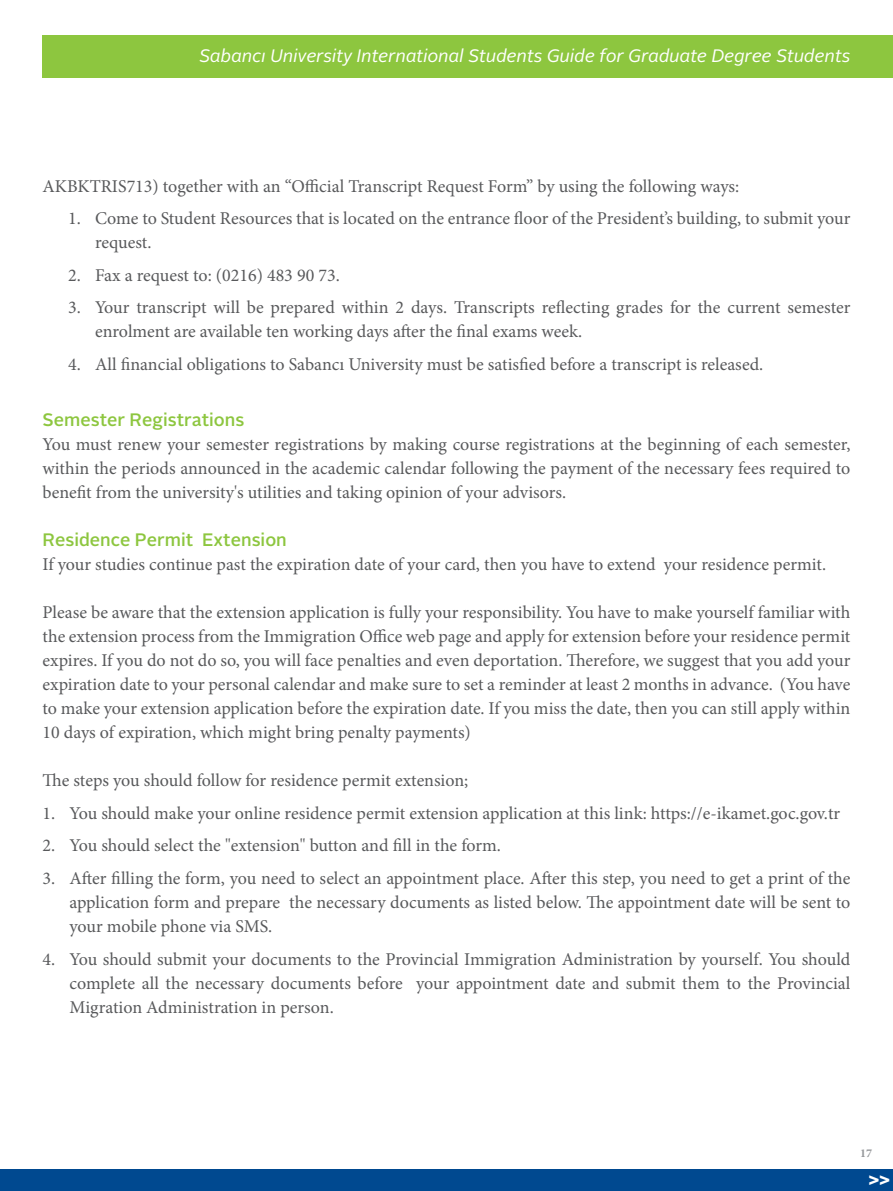
<style>
.page{position:relative;width:893px;height:1191px;background:#fff}
.page>*{position:absolute;margin:0;border:0;box-sizing:border-box;transform-origin:0 0}
.t1{font:18px/24px "Minion Pro";color:#58595b;text-align:justify}
.t2{font:italic 18px "Alright Sans";color:#fff}
.t3{font:500 18px "Alright Sans";color:#8dc63f}
.t4{font:700 18px "Alright Sans";color:#fff}
.t5{font:700 12px "Minion Pro";color:#939598}
</style>
<div class="page">
<div style="left:0;top:1169px;width:893px;height:22px;background:#004990"></div>
<div style="left:43px;top:35px;width:850px;height:42px;background:#8dc63f"></div>
<p class="t2" style="left:199px;top:44px;width:653px">Sabancı University International Students Guide for Graduate Degree Students</p>
<p class="t1" style="left:43px;top:174px;width:698px">AKBKTRIS713) together with an “Official Transcript Request Form” by using the following ways:</p>
<p class="t1" style="left:95px;top:207px;width:757px;text-indent:-27px">1. Come to Student Resources that is located on the entrance floor of the President’s building, to submit your request.</p>
<p class="t1" style="left:68px;top:263px;width:273px">2. Fax a request to: (0216) 483 90 73.</p>
<p class="t1" style="left:95px;top:296px;width:757px;text-indent:-27px">3. Your transcript will be prepared within 2 days. Transcripts reflecting grades for the current semester enrolment are available ten working days after the final exams week.</p>
<p class="t1" style="left:68px;top:352px;width:697px">4. All financial obligations to Sabancı University must be satisfied before a transcript is released.</p>
<p class="t3" style="left:43px;top:407px;width:203px">Semester Registrations</p>
<p class="t1" style="left:43px;top:433px;width:809px">You must renew your semester registrations by making course registrations at the beginning of each semester, within the periods announced in the academic calendar following the payment of the necessary fees required to benefit from the university's utilities and taking opinion of your advisors.</p>
<p class="t3" style="left:43px;top:527px;width:246px">Residence Permit Extension</p>
<p class="t1" style="left:43px;top:553px;width:785px">If your studies continue past the expiration date of your card, then you have to extend your residence permit.</p>
<p class="t1" style="left:43px;top:601px;width:809px">Please be aware that the extension application is fully your responsibility. You have to make yourself familiar with the extension process from the Immigration Office web page and apply for extension before your residence permit expires. If you do not do so, you will face penalties and even deportation. Therefore, we suggest that you add your expiration date to your personal calendar and make sure to set a reminder at least 2 months in advance. (You have to make your extension application before the expiration date. If you miss the date, then you can still apply within 10 days of expiration, which might bring penalty payments)</p>
<p class="t1" style="left:43px;top:768px;width:427px">The steps you should follow for residence permit extension;</p>
<p class="t1" style="left:43px;top:801px;width:799px">1. You should make your online residence permit extension application at this link: https://e-ikamet.goc.gov.tr</p>
<p class="t1" style="left:43px;top:834px;width:460px">2. You should select the "extension" button and fill in the form.</p>
<p class="t1" style="left:70px;top:866px;width:782px;text-indent:-27px">3. After filling the form, you need to select an appointment place. After this step, you need to get a print of the application form and prepare the necessary documents as listed below. The appointment date will be sent to your mobile phone via SMS.</p>
<p class="t1" style="left:70px;top:947px;width:782px;text-indent:-27px">4. You should submit your documents to the Provincial Immigration Administration by yourself. You should complete all the necessary documents before your appointment date and submit them to the Provincial Migration Administration in person.</p>
<p class="t5" style="left:860px;top:1144px;width:13px">17</p>
<p class="t4" style="left:868px;top:1166px;width:23px">&gt;&gt;</p>
</div>
